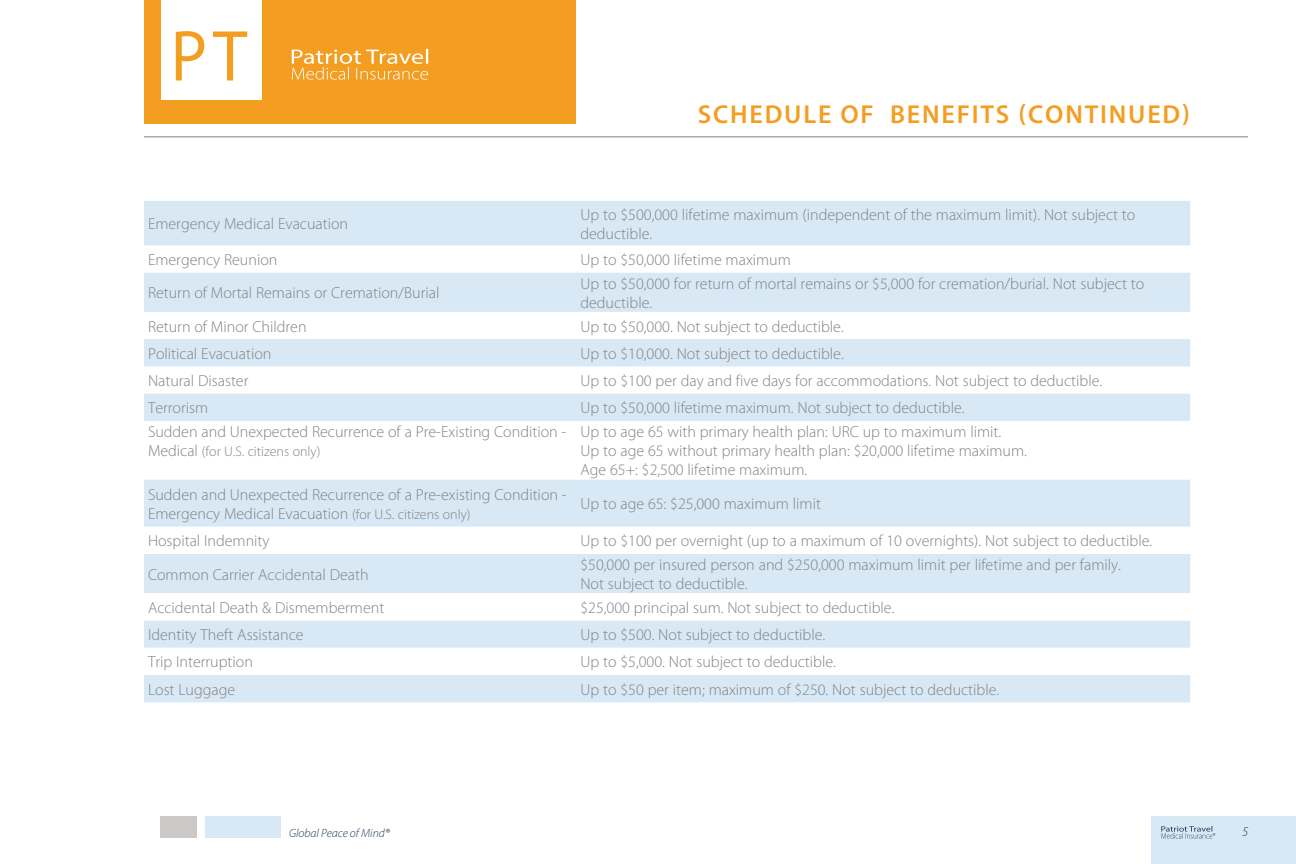
<style>
.page{position:relative;width:1296px;height:864px;background:#fff}
.page>*{position:absolute;margin:0;border:0;box-sizing:border-box;transform-origin:0 0}
.t1{font:600 26px "Myriad Pro";letter-spacing:.07em;color:#f39d21}
.t2{font:300 16px/19.2px "Myriad Pro";color:#808285}
.t3{font:300 14px "Myriad Pro";color:#808285}
.t4{font:italic 300 13.4px "Myriad Pro";color:#213755}
.t5{font:italic 300 12px "Myriad Pro";color:#213755}
.s1{font-size:16px}
.s2{font-size:14px}
</style>
<div class="page">
<div style="left:1152px;top:816px;width:144px;height:48px;background:#d8e9f5"></div>
<svg style="left:1161px;top:826px;width:54px;height:13px"></svg>
<div style="left:161px;top:816px;width:36px;height:22px;background:#cbc9c5"></div>
<div style="left:205px;top:816px;width:76px;height:22px;background:#d8e9f5"></div>
<svg style="left:144px;top:201px;width:1046px;height:166px;fill:#d8e9f5"></svg>
<div style="left:144px;top:394px;width:1046px;height:308px;background:#d8e9f5"></div>
<svg style="left:144px;top:421px;width:1046px;height:254px"></svg>
<hr style="left:144px;top:136px;width:1104px;height:1px;background:#808285">
<div style="left:144px;top:0;width:432px;height:123px;background:#f39d21"></div>
<div style="left:161px;top:0;width:101px;height:100px;background:#fff"></div>
<svg style="left:176px;top:31px;width:28px;height:50px"></svg>
<svg style="left:213px;top:32px;width:34px;height:49px"></svg>
<svg style="left:292px;top:49px;width:136px;height:31px"></svg>
<h1 class="t1" style="left:698px;top:100px;width:494px">SCHEDULE OF BENEFITS (CONTINUED)</h1>
<p class="t2" style="left:148px;top:214px;width:202px">Emergency Medical Evacuation</p>
<p class="t2" style="left:580px;top:205px;width:557px">Up to $500,000 lifetime maximum (independent of the maximum limit). Not subject to deductible.</p>
<p class="t2" style="left:148px;top:250px;width:131px">Emergency Reunion</p>
<p class="t2" style="left:580px;top:250px;width:212px">Up to $50,000 lifetime maximum</p>
<p class="t2" style="left:148px;top:284px;width:293px">Return of Mortal Remains or Cremation/Burial</p>
<p class="t2" style="left:580px;top:274px;width:565px">Up to $50,000 for return of mortal remains or $5,000 for cremation/burial. Not subject to deductible.</p>
<p class="t2" style="left:148px;top:317px;width:160px">Return of Minor Children</p>
<p class="t2" style="left:580px;top:317px;width:265px">Up to $50,000. Not subject to deductible.</p>
<p class="t2" style="left:148px;top:344px;width:125px">Political Evacuation</p>
<p class="t2" style="left:580px;top:344px;width:265px">Up to $10,000. Not subject to deductible.</p>
<p class="t2" style="left:148px;top:371px;width:102px">Natural Disaster</p>
<p class="t2" style="left:580px;top:371px;width:523px">Up to $100 per day and five days for accommodations. Not subject to deductible.</p>
<p class="t2" style="left:148px;top:399px;width:62px">Terrorism</p>
<p class="t2" style="left:580px;top:399px;width:386px">Up to $50,000 lifetime maximum. Not subject to deductible.</p>
<p class="t2" style="left:148px;top:422px;width:420px">Sudden and Unexpected Recurrence of a Pre-Existing Condition -</p>
<p class="t3" style="left:148px;top:444px;width:174px"><span class="s1">Medical</span> (for U.S. citizens only)</p>
<p class="t2" style="left:580px;top:422px;width:448px">Up to age 65 with primary health plan: URC up to maximum limit.<br>Up to age 65 without primary health plan: $20,000 lifetime maximum.<br>Age 65+: $2,500 lifetime maximum.</p>
<p class="t2" style="left:148px;top:485px;width:420px">Sudden and Unexpected Recurrence of a Pre-existing Condition -<br>Emergency Medical Evacuation <span class="s2">(for U.S. citizens only)</span></p>
<p class="t2" style="left:580px;top:494px;width:242px">Up to age 65: $25,000 maximum limit</p>
<p class="t2" style="left:148px;top:532px;width:123px">Hospital Indemnity</p>
<p class="t2" style="left:580px;top:532px;width:573px">Up to $100 per overnight (up to a maximum of 10 overnights). Not subject to deductible.</p>
<p class="t2" style="left:148px;top:565px;width:222px">Common Carrier Accidental Death</p>
<p class="t2" style="left:580px;top:555px;width:542px">$50,000 per insured person and $250,000 maximum limit per lifetime and per family.<br>Not subject to deductible.</p>
<p class="t2" style="left:148px;top:598px;width:238px">Accidental Death &amp; Dismemberment</p>
<p class="t2" style="left:580px;top:598px;width:316px">$25,000 principal sum. Not subject to deductible.</p>
<p class="t2" style="left:148px;top:625px;width:157px">Identity Theft Assistance</p>
<p class="t2" style="left:580px;top:625px;width:246px">Up to $500. Not subject to deductible.</p>
<p class="t2" style="left:148px;top:653px;width:106px">Trip Interruption</p>
<p class="t2" style="left:580px;top:653px;width:257px">Up to $5,000. Not subject to deductible.</p>
<p class="t2" style="left:148px;top:680px;width:89px">Lost Luggage</p>
<p class="t2" style="left:580px;top:680px;width:420px">Up to $50 per item; maximum of $250. Not subject to deductible.</p>
<p class="t5" style="left:289px;top:827px;width:102px">Global Peace of Mind®</p>
<p class="t4" style="left:1242px;top:824px;width:8px">5</p>
</div>
